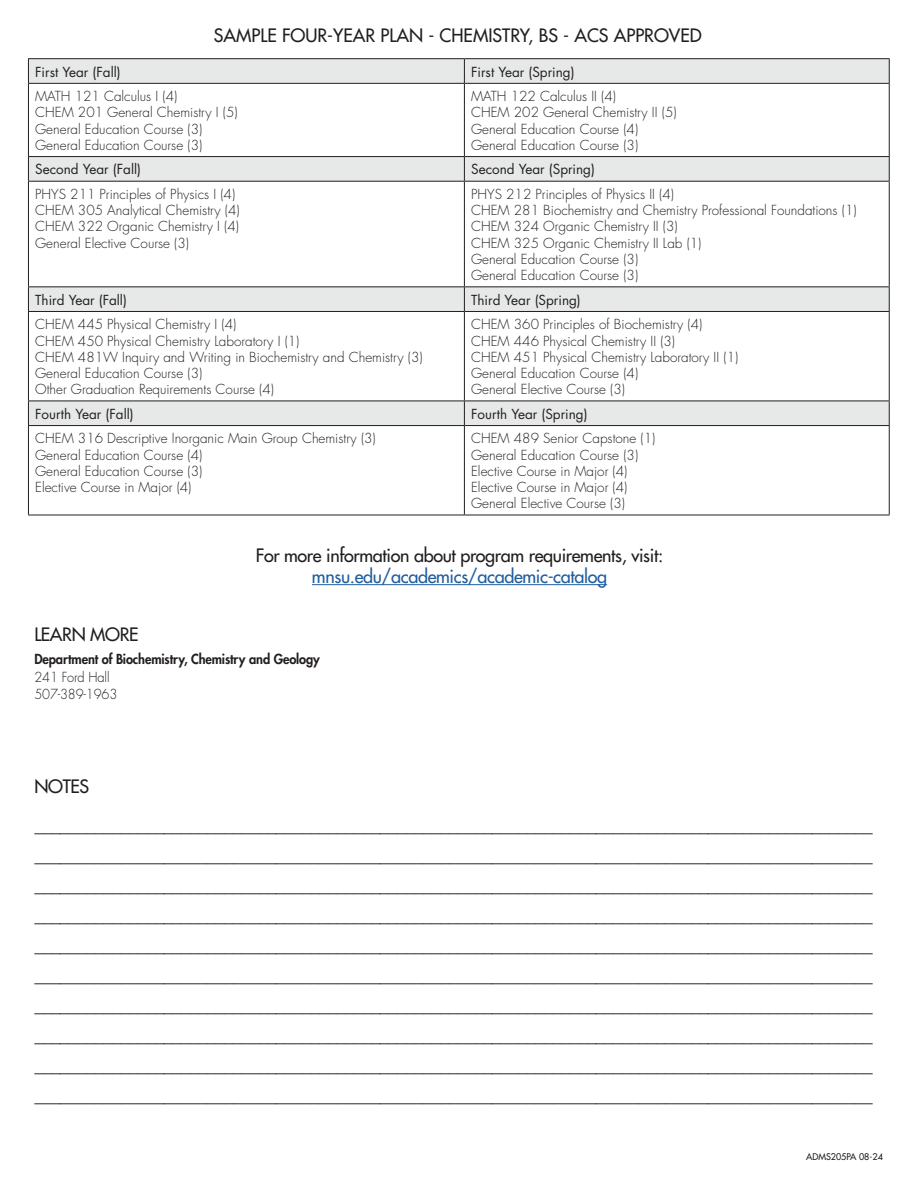
<style>
.page{position:relative;width:918px;height:1188px;background:#fff}
.page>*{position:absolute;margin:0;border:0;box-sizing:border-box;transform-origin:0 0}
.t1{font:500 18px/30px "Futura Std";letter-spacing:-.02em;color:#231f20}
.t2{font:500 18px "Futura Std";color:#231f20}
.t3{font:500 18px "Futura Std";letter-spacing:-.02em;color:#215e9f}
.t4{font:300 13.5px/16.2px "Futura Std";color:#231f20}
.t5{font:13.5px "Futura Std";color:#231f20}
.t6{font:800 13.5px "Futura Std";letter-spacing:-.01em;color:#231f20;scale:.95 1}
.t7{font:300 13.5px/17.2px "Futura Std";color:#231f20;scale:.95 1}
.t8{font:500 9px "Futura Std";color:#231f20}
</style>
<div class="page">
<hr style="left:312px;top:584px;width:295px;height:1px;background:#215e9f">
<svg style="left:29px;top:59px;width:860px;height:366px"></svg>
<hr style="left:28px;top:58px;width:436px;height:1px;background:#231f20">
<svg style="left:28px;top:59px;width:1px;height:24px"></svg>
<hr style="left:464px;top:58px;width:426px;height:1px;background:#231f20">
<svg style="left:464px;top:59px;width:1px;height:24px"></svg>
<svg style="left:889px;top:59px;width:1px;height:24px"></svg>
<hr style="left:28px;top:83px;width:436px;height:1px;background:#231f20">
<hr style="left:28px;top:84px;width:1px;height:72px;background:#231f20">
<hr style="left:464px;top:83px;width:426px;height:1px;background:#231f20">
<hr style="left:464px;top:84px;width:1px;height:72px;background:#231f20">
<hr style="left:889px;top:84px;width:1px;height:72px;background:#231f20">
<hr style="left:28px;top:156px;width:436px;height:1px;background:#231f20">
<svg style="left:28px;top:157px;width:1px;height:24px"></svg>
<hr style="left:464px;top:156px;width:426px;height:1px;background:#231f20">
<svg style="left:464px;top:157px;width:1px;height:24px"></svg>
<svg style="left:889px;top:157px;width:1px;height:24px"></svg>
<hr style="left:28px;top:181px;width:436px;height:1px;background:#231f20">
<hr style="left:28px;top:182px;width:1px;height:104px;background:#231f20">
<hr style="left:464px;top:181px;width:426px;height:1px;background:#231f20">
<hr style="left:464px;top:182px;width:1px;height:104px;background:#231f20">
<hr style="left:889px;top:182px;width:1px;height:104px;background:#231f20">
<hr style="left:28px;top:286px;width:436px;height:1px;background:#231f20">
<svg style="left:28px;top:287px;width:1px;height:24px"></svg>
<hr style="left:464px;top:286px;width:426px;height:1px;background:#231f20">
<svg style="left:464px;top:287px;width:1px;height:24px"></svg>
<svg style="left:889px;top:287px;width:1px;height:24px"></svg>
<hr style="left:28px;top:311px;width:436px;height:1px;background:#231f20">
<hr style="left:28px;top:312px;width:1px;height:89px;background:#231f20">
<hr style="left:464px;top:311px;width:426px;height:1px;background:#231f20">
<hr style="left:464px;top:312px;width:1px;height:89px;background:#231f20">
<hr style="left:889px;top:312px;width:1px;height:89px;background:#231f20">
<hr style="left:28px;top:401px;width:436px;height:1px;background:#231f20">
<svg style="left:28px;top:401px;width:1px;height:24px"></svg>
<hr style="left:464px;top:401px;width:426px;height:1px;background:#231f20">
<svg style="left:464px;top:401px;width:1px;height:24px"></svg>
<svg style="left:889px;top:401px;width:1px;height:24px"></svg>
<hr style="left:28px;top:425px;width:436px;height:1px;background:#231f20">
<hr style="left:28px;top:426px;width:1px;height:89px;background:#231f20">
<hr style="left:464px;top:425px;width:426px;height:1px;background:#231f20">
<hr style="left:464px;top:426px;width:1px;height:89px;background:#231f20">
<hr style="left:889px;top:426px;width:1px;height:89px;background:#231f20">
<hr style="left:28px;top:515px;width:436px;height:1px;background:#231f20">
<hr style="left:464px;top:515px;width:426px;height:1px;background:#231f20">
<h1 class="t2" style="left:214px;top:24px;width:489px">SAMPLE FOUR-YEAR PLAN - CHEMISTRY, BS - ACS APPROVED</h1>
<p class="t5" style="left:35px;top:63px;width:87px">First Year (Fall)</p>
<p class="t5" style="left:471px;top:63px;width:105px">First Year (Spring)</p>
<p class="t4" style="left:35px;top:89px;width:204px">MATH 121 Calculus I (4)<br>CHEM 201 General Chemistry I (5)<br>General Education Course (3)<br>General Education Course (3)</p>
<p class="t4" style="left:471px;top:89px;width:207px">MATH 122 Calculus II (4)<br>CHEM 202 General Chemistry II (5)<br>General Education Course (4)<br>General Education Course (3)</p>
<p class="t5" style="left:35px;top:161px;width:107px">Second Year (Fall)</p>
<p class="t5" style="left:471px;top:161px;width:125px">Second Year (Spring)</p>
<p class="t4" style="left:35px;top:186px;width:206px">PHYS 211 Principles of Physics I (4)<br>CHEM 305 Analytical Chemistry (4)<br>CHEM 322 Organic Chemistry I (4)<br>General Elective Course (3)</p>
<p class="t4" style="left:471px;top:186px;width:387px">PHYS 212 Principles of Physics II (4)<br>CHEM 281 Biochemistry and Chemistry Professional Foundations (1)<br>CHEM 324 Organic Chemistry II (3)<br>CHEM 325 Organic Chemistry II Lab (1)<br>General Education Course (3)<br>General Education Course (3)</p>
<p class="t5" style="left:35px;top:291px;width:93px">Third Year (Fall)</p>
<p class="t5" style="left:471px;top:291px;width:111px">Third Year (Spring)</p>
<p class="t4" style="left:35px;top:317px;width:389px">CHEM 445 Physical Chemistry I (4)<br>CHEM 450 Physical Chemistry Laboratory I (1)<br>CHEM 481W Inquiry and Writing in Biochemistry and Chemistry (3)<br>General Education Course (3)<br>Other Graduation Requirements Course (4)</p>
<p class="t4" style="left:471px;top:317px;width:269px">CHEM 360 Principles of Biochemistry (4)<br>CHEM 446 Physical Chemistry II (3)<br>CHEM 451 Physical Chemistry Laboratory II (1)<br>General Education Course (4)<br>General Elective Course (3)</p>
<p class="t5" style="left:35px;top:405px;width:100px">Fourth Year (Fall)</p>
<p class="t5" style="left:471px;top:405px;width:118px">Fourth Year (Spring)</p>
<p class="t4" style="left:35px;top:431px;width:342px">CHEM 316 Descriptive Inorganic Main Group Chemistry (3)<br>General Education Course (4)<br>General Education Course (3)<br>Elective Course in Major (4)</p>
<p class="t4" style="left:471px;top:431px;width:186px">CHEM 489 Senior Capstone (1)<br>General Education Course (3)<br>Elective Course in Major (4)<br>Elective Course in Major (4)<br>General Elective Course (3)</p>
<h1 class="t1" style="left:256px;top:540px;width:409px">For more information about program requirements, visit:</h1>
<h1 class="t3" style="left:312px;top:565px;width:297px">mnsu.edu/academics/academic-catalog</h1>
<h1 class="t1" style="left:34px;top:620px;width:106px">LEARN MORE</h1>
<p class="t6" style="left:34px;top:651px;width:302px">Department of Biochemistry, Chemistry and Geology</p>
<p class="t7" style="left:34px;top:668px;width:89px">241 Ford Hall<br>507-389-1963</p>
<h1 class="t1" style="left:34px;top:767px;width:840px;line-height:39px">NOTES _________________________________________________________________________________________________</h1>
<p class="t1" style="left:34px;top:840px;width:840px;text-align:justify">_________________________________________________________________________________________________ _________________________________________________________________________________________________ _________________________________________________________________________________________________ _________________________________________________________________________________________________ _________________________________________________________________________________________________ _________________________________________________________________________________________________ _________________________________________________________________________________________________ _________________________________________________________________________________________________ _________________________________________________________________________________________________</p>
<p class="t8" style="left:806px;top:1151px;width:78px">ADMS205PA 08-24</p>
</div>
